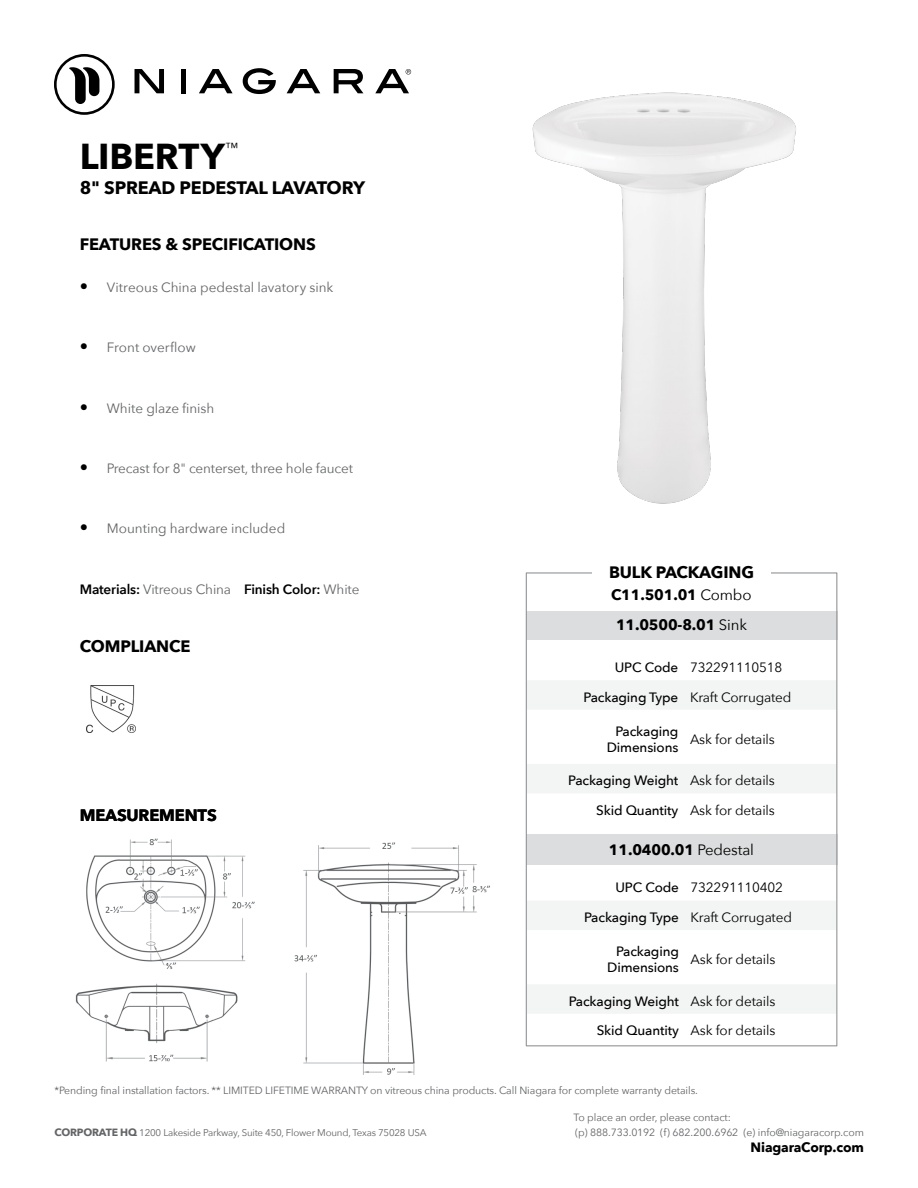
<style>
.page{position:relative;width:918px;height:1188px;background:#fff}
.page>*{position:absolute;margin:0;border:0;box-sizing:border-box;transform-origin:0 0}
.t1{font:700 36px "Avenir Next";letter-spacing:-.005em;color:#000}
.t2{font:700 18px "Avenir Next";letter-spacing:-.01em;color:#000}
.t3{font:700 16.5px "Avenir Next";letter-spacing:-.01em;color:#000}
.t4{font:700 15px "Avenir Next";letter-spacing:-.01em;color:#000}
.t5{font:500 13.5px/15.9px "Avenir Next";letter-spacing:-.01em;color:#000;text-align:right}
.t6{font:13.5px "Avenir Next";letter-spacing:-.005em;color:#636466}
.t7{font:13.5px/29.5px "Avenir Next";letter-spacing:-.01em;color:#000}
.t8{font:600 13.5px "Avenir Next";letter-spacing:-.01em;color:#000}
.t9{font:700 13.5px "Avenir Next";letter-spacing:-.01em;color:#000}
.t10{font:13.05px "Avenir Next";color:#000}
.t11{font:10.5px "Avenir Next";letter-spacing:-.01em;color:#636466}
.t12{font:9.75px "Avenir Next";letter-spacing:-.02em;color:#636466}
.s1{font-weight:200;font-size:16.5px;color:#000}
.s2{font-weight:400;color:#636466}
.s3{font-weight:400}
.s4{font-weight:500}
.s5{font-weight:700;font-size:10.5px}
</style>
<div class="page">
<div style="left:526px;top:611px;width:311px;height:29px;background:#dcddde"></div>
<div style="left:526px;top:834px;width:311px;height:31px;background:#dcddde"></div>
<svg style="left:528px;top:681px;width:307px;height:112px"></svg>
<svg style="left:528px;top:901px;width:307px;height:112px"></svg>
<img style="left:75px;top:838px;width:415px;height:237px">
<img style="left:532px;top:92px;width:264px;height:412px">
<svg style="left:243px;top:68px;width:33px;height:26px"></svg>
<svg style="left:287px;top:69px;width:33px;height:24px"></svg>
<svg style="left:334px;top:69px;width:29px;height:24px"></svg>
<svg style="left:135px;top:69px;width:29px;height:24px"></svg>
<div style="left:181px;top:69px;width:5px;height:24px;background:#000"></div>
<svg style="left:199px;top:69px;width:34px;height:24px"></svg>
<svg style="left:54px;top:54px;width:61px;height:61px"></svg>
<svg style="left:375px;top:69px;width:36px;height:24px"></svg>
<img style="left:86px;top:685px;width:50px;height:48px">
<h1 class="t1" style="left:80px;top:125px;width:147px">LIBERTY</h1>
<p class="t10" style="left:225px;top:136px;width:15px">™</p>
<h2 class="t2" style="left:80px;top:172px;width:287px">8" SPREAD PEDESTAL LAVATORY</h2>
<h3 class="t3" style="left:80px;top:230px;width:237px">FEATURES &amp; SPECIFICATIONS</h3>
<p class="t6" style="left:80px;top:276px;width:255px"><span class="s1">•</span> Vitreous China pedestal lavatory sink</p>
<p class="t6" style="left:80px;top:336px;width:118px"><span class="s1">•</span> Front overflow</p>
<p class="t6" style="left:80px;top:397px;width:136px"><span class="s1">•</span> White glaze finish</p>
<p class="t6" style="left:80px;top:457px;width:275px"><span class="s1">•</span> Precast for 8" centerset, three hole faucet</p>
<p class="t6" style="left:80px;top:517px;width:207px"><span class="s1">•</span> Mounting hardware included</p>
<p class="t8" style="left:80px;top:577px;width:281px">Materials: <span class="s2">Vitreous China</span> Finish Color: <span class="s2">White</span></p>
<h3 class="t3" style="left:80px;top:632px;width:112px">COMPLIANCE</h3>
<h3 class="t3" style="left:80px;top:800px;width:139px">MEASUREMENTS</h3>
<h3 class="t3" style="left:609px;top:558px;width:147px">BULK PACKAGING</h3>
<h3 class="t4" style="left:611px;top:582px;width:142px">C11.501.01 <span class="s3">Combo</span></h3>
<h3 class="t4" style="left:616px;top:612px;width:133px">11.0500-8.01 <span class="s3">Sink</span></h3>
<p class="t7" style="left:584px;top:652px;width:209px;text-indent:31px"><span class="s4">UPC Code</span> 732291110518<br><span class="s4">Packaging Type</span> Kraft Corrugated</p>
<p class="t5" style="left:607px;top:723px;width:73px">Packaging<br>Dimensions</p>
<p class="t7" style="left:690px;top:724px;width:86px">Ask for details</p>
<p class="t5" style="left:568px;top:766px;width:208px;line-height:29.5px">Packaging Weight <span class="s3">Ask for details<br></span>Skid Quantity <span class="s3">Ask for details</span></p>
<h3 class="t4" style="left:609px;top:836px;width:147px">11.0400.01 <span class="s3">Pedestal</span></h3>
<p class="t7" style="left:615px;top:872px;width:169px"><span class="s4">UPC Code</span> 732291110402</p>
<p class="t7" style="left:584px;top:902px;width:209px"><span class="s4">Packaging Type</span> Kraft Corrugated</p>
<p class="t5" style="left:607px;top:943px;width:73px">Packaging<br>Dimensions</p>
<p class="t7" style="left:691px;top:944px;width:86px">Ask for details</p>
<p class="t5" style="left:569px;top:986px;width:208px;line-height:29.5px">Packaging Weight <span class="s3">Ask for details<br></span>Skid Quantity <span class="s3">Ask for details</span></p>
<p class="t11" style="left:55px;top:1081px;width:645px">*Pending final installation factors. ** LIMITED LIFETIME WARRANTY on vitreous china products. Call Niagara for complete warranty details.</p>
<p class="t11" style="left:574px;top:1109px;width:159px">To place an order, please contact:</p>
<p class="t12" style="left:55px;top:1124px;width:373px"><span class="s5">CORPORATE HQ</span> 1200 Lakeside Parkway, Suite 450, Flower Mound, Texas 75028 USA</p>
<p class="t11" style="left:575px;top:1124px;width:290px">(p) 888.733.0192 (f) 682.200.6962 (e) info@niagaracorp.com</p>
<p class="t9" style="left:751px;top:1136px;width:115px">NiagaraCorp.com</p>
</div>
